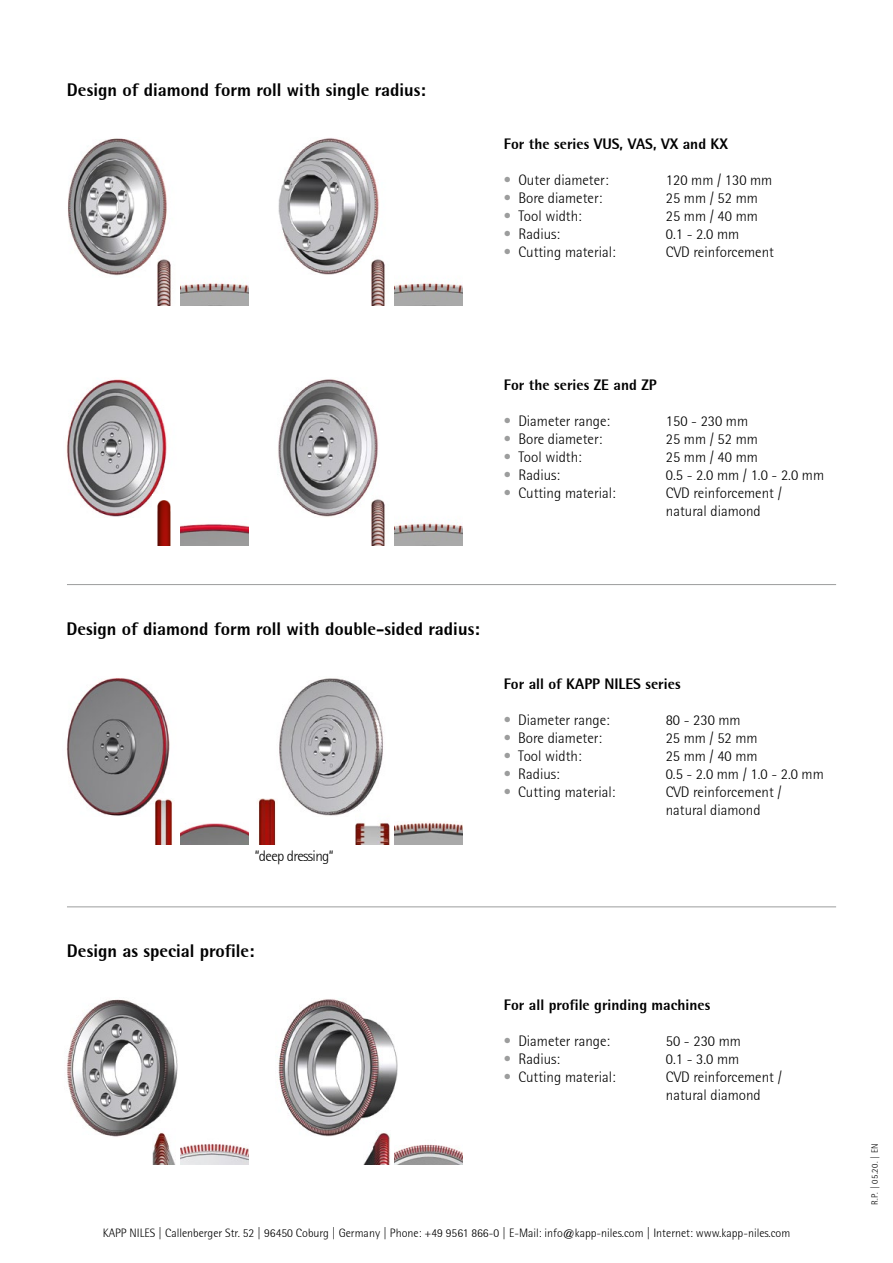
<style>
.page{position:relative;width:893px;height:1263px;background:#fff}
.page>*{position:absolute;margin:0;border:0;box-sizing:border-box;transform-origin:0 0}
.t1{font:800 18px "Rotis Semi Sans";color:#000}
.t2{font:300 15px/18px "Rotis Semisans";color:#000}
.t3{font:800 15px "Rotis Semi Sans";color:#000}
.t4{font:300 15px "Rotis Semisans";letter-spacing:-.04em;color:#000}
.t5{font:300 12px "Rotis Semisans";color:#000}
.t6{font:300 9px "Rotis Semisans";color:#000}
.s1{color:#9c9d9d}
</style>
<div class="page">
<img style="left:66px;top:678px;width:104px;height:138px">
<img style="left:152px;top:798px;width:21px;height:47px">
<img style="left:394px;top:822px;width:68px;height:23px">
<img style="left:279px;top:678px;width:104px;height:138px">
<img style="left:355px;top:813px;width:35px;height:32px">
<img style="left:67px;top:999px;width:111px;height:138px">
<img style="left:153px;top:1128px;width:22px;height:37px">
<img style="left:181px;top:1143px;width:68px;height:22px">
<img style="left:68px;top:138px;width:99px;height:138px">
<img style="left:66px;top:379px;width:101px;height:138px">
<img style="left:152px;top:495px;width:19px;height:50px">
<img style="left:278px;top:379px;width:100px;height:138px">
<img style="left:366px;top:496px;width:19px;height:49px">
<img style="left:394px;top:523px;width:68px;height:22px">
<img style="left:278px;top:138px;width:101px;height:137px">
<img style="left:181px;top:524px;width:68px;height:22px">
<img style="left:394px;top:1144px;width:68px;height:21px">
<img style="left:181px;top:823px;width:68px;height:22px">
<img style="left:366px;top:256px;width:19px;height:49px">
<img style="left:394px;top:283px;width:68px;height:22px">
<img style="left:152px;top:256px;width:19px;height:49px">
<img style="left:180px;top:283px;width:68px;height:22px">
<img style="left:278px;top:999px;width:120px;height:138px">
<img style="left:363px;top:1131px;width:27px;height:34px">
<img style="left:258px;top:799px;width:18px;height:45px">
<hr style="left:67px;top:906px;width:769px;height:1px;background:#9c9d9d">
<hr style="left:67px;top:584px;width:769px;height:1px;background:#9c9d9d">
<p class="t1" style="left:67px;top:78px;width:360px">Design of diamond form roll with single radius:</p>
<p class="t3" style="left:504px;top:134px;width:226px">For the series VUS, VAS, VX and KX</p>
<p class="t2" style="left:504px;top:171px;width:106px"><span class="s1">•</span> Outer diameter:</p>
<p class="t2" style="left:666px;top:171px;width:108px">120 mm / 130 mm</p>
<p class="t2" style="left:504px;top:189px;width:100px"><span class="s1">•</span> Bore diameter:</p>
<p class="t2" style="left:666px;top:189px;width:94px">25 mm / 52 mm</p>
<p class="t2" style="left:504px;top:207px;width:79px"><span class="s1">•</span> Tool width:</p>
<p class="t2" style="left:666px;top:207px;width:94px">25 mm / 40 mm</p>
<p class="t2" style="left:504px;top:225px;width:58px"><span class="s1">•</span> Radius:</p>
<p class="t2" style="left:666px;top:225px;width:75px">0.1 - 2.0 mm</p>
<p class="t2" style="left:504px;top:243px;width:113px"><span class="s1">•</span> Cutting material:</p>
<p class="t2" style="left:666px;top:243px;width:110px">CVD reinforcement</p>
<p class="t3" style="left:504px;top:375px;width:154px">For the series ZE and ZP</p>
<p class="t2" style="left:504px;top:412px;width:108px"><span class="s1">•</span> Diameter range:</p>
<p class="t2" style="left:666px;top:412px;width:84px">150 - 230 mm</p>
<p class="t2" style="left:504px;top:430px;width:100px"><span class="s1">•</span> Bore diameter:</p>
<p class="t2" style="left:666px;top:430px;width:94px">25 mm / 52 mm</p>
<p class="t2" style="left:504px;top:448px;width:79px"><span class="s1">•</span> Tool width:</p>
<p class="t2" style="left:666px;top:448px;width:94px">25 mm / 40 mm</p>
<p class="t2" style="left:504px;top:466px;width:58px"><span class="s1">•</span> Radius:</p>
<p class="t2" style="left:666px;top:466px;width:160px">0.5 - 2.0 mm / 1.0 - 2.0 mm</p>
<p class="t2" style="left:504px;top:484px;width:113px"><span class="s1">•</span> Cutting material:</p>
<p class="t2" style="left:666px;top:484px;width:117px">CVD reinforcement / natural diamond</p>
<p class="t1" style="left:66px;top:618px;width:415px">Design of diamond form roll with double-sided radius:</p>
<p class="t4" style="left:255px;top:847px;width:80px">“deep dressing“</p>
<p class="t3" style="left:504px;top:675px;width:178px">For all of KAPP NILES series</p>
<p class="t2" style="left:504px;top:711px;width:108px"><span class="s1">•</span> Diameter range:</p>
<p class="t2" style="left:666px;top:711px;width:77px">80 - 230 mm</p>
<p class="t2" style="left:504px;top:729px;width:100px"><span class="s1">•</span> Bore diameter:</p>
<p class="t2" style="left:666px;top:729px;width:94px">25 mm / 52 mm</p>
<p class="t2" style="left:504px;top:747px;width:79px"><span class="s1">•</span> Tool width:</p>
<p class="t2" style="left:666px;top:747px;width:94px">25 mm / 40 mm</p>
<p class="t2" style="left:504px;top:765px;width:58px"><span class="s1">•</span> Radius:</p>
<p class="t2" style="left:666px;top:765px;width:160px">0.5 - 2.0 mm / 1.0 - 2.0 mm</p>
<p class="t2" style="left:504px;top:783px;width:113px"><span class="s1">•</span> Cutting material:</p>
<p class="t2" style="left:666px;top:783px;width:117px">CVD reinforcement / natural diamond</p>
<p class="t1" style="left:67px;top:939px;width:189px">Design as special profile:</p>
<p class="t3" style="left:504px;top:995px;width:208px">For all profile grinding machines</p>
<p class="t2" style="left:504px;top:1032px;width:108px"><span class="s1">•</span> Diameter range:</p>
<p class="t2" style="left:666px;top:1032px;width:77px">50 - 230 mm</p>
<p class="t2" style="left:504px;top:1050px;width:58px"><span class="s1">•</span> Radius:</p>
<p class="t2" style="left:666px;top:1050px;width:75px">0.1 - 3.0 mm</p>
<p class="t2" style="left:504px;top:1068px;width:113px"><span class="s1">•</span> Cutting material:</p>
<p class="t2" style="left:666px;top:1068px;width:117px">CVD reinforcement / natural diamond</p>
<p class="t5" style="left:103px;top:1226px;width:689px">KAPP NILES | Callenberger Str. 52 | 96450 Coburg | Germany | Phone: +49 9561 866-0 | E-Mail: info@kapp-niles.com | Internet: www.kapp-niles.com</p>
<p class="t6" style="left:870px;top:1205px;width:63px;rotate:-90deg">R.P. | 05.20. | EN</p>
</div>
